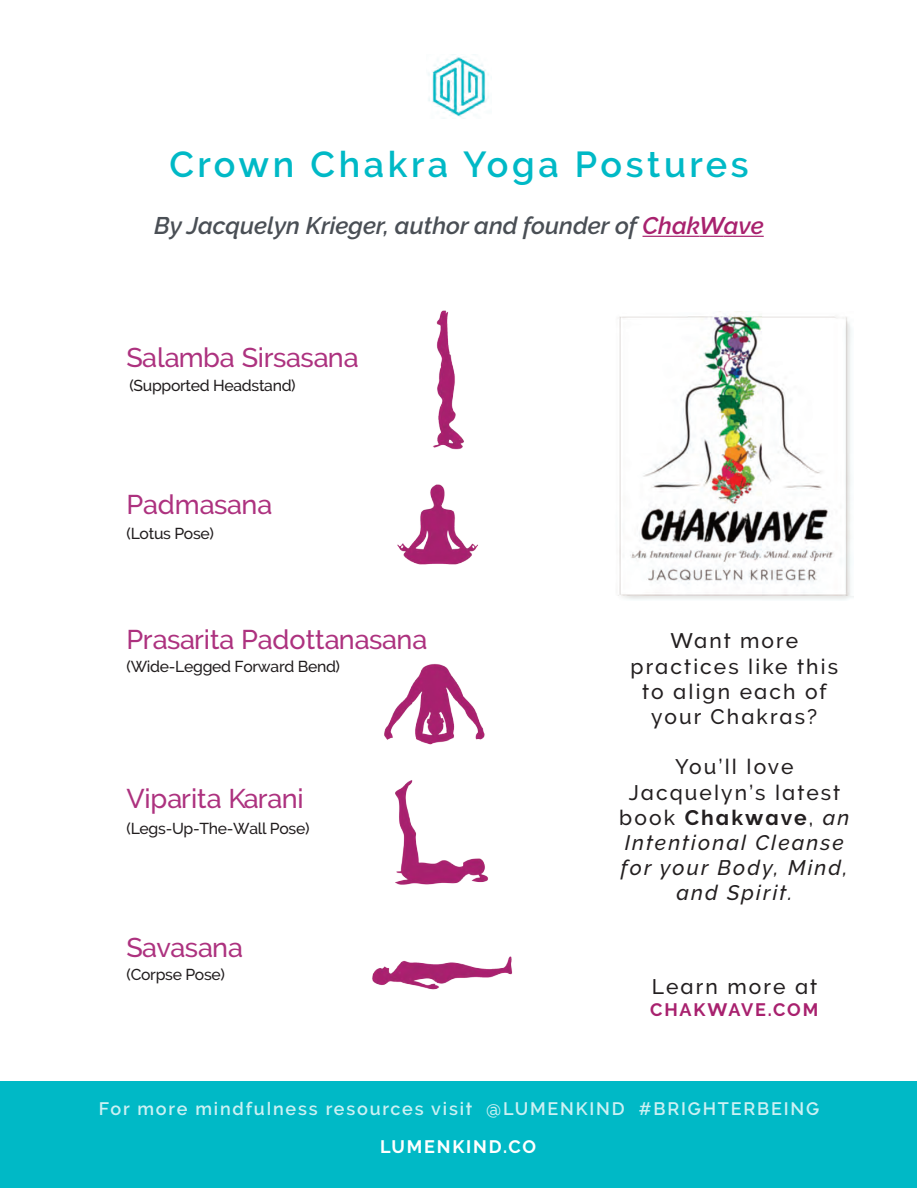
<style>
.page{position:relative;width:918px;height:1188px;background:#fff}
.page>*{position:absolute;margin:0;border:0;box-sizing:border-box;transform-origin:0 0}
.t1{font:600 36px "Raleway";letter-spacing:.1em;color:#00b9c6}
.t2{font:500 27px "Raleway";letter-spacing:-.01em;color:#ad327f}
.t3{font:italic 600 24px "Raleway";color:#4a4f55}
.t4{font:italic 500 21px/25.2px "Raleway";letter-spacing:.1em;color:#231f20;text-align:center}
.t5{font:500 21px/25.2px "Raleway";letter-spacing:.1em;color:#231f20;text-align:center}
.t6{font:600 18px "Raleway";letter-spacing:.1em;color:rgb(255 255 255/.8)}
.t7{font:700 18px "Raleway";letter-spacing:.1em;color:#fff}
.t8{font:700 18px "Raleway";letter-spacing:.1em;color:#a8216e}
.t9{font:500 15.75px "Raleway";letter-spacing:-.02em;color:#211d1e}
.s1{color:#a8216e}
.s2{font-style:normal}
.s3{font-weight:700;font-style:normal}
</style>
<div class="page">
<img style="left:428px;top:54px;width:61px;height:65px">
<img style="left:397px;top:484px;width:81px;height:81px">
<img style="left:432px;top:310px;width:32px;height:140px">
<img style="left:384px;top:663px;width:101px;height:82px">
<img style="left:395px;top:780px;width:94px;height:105px">
<img style="left:372px;top:956px;width:141px;height:34px">
<div style="left:0;top:1082px;width:917px;height:106px;background:#00b9c6"></div>
<hr style="left:643px;top:236px;width:57px;height:1px;background:#a8216e">
<svg style="left:700px;top:236px;width:24px;height:1px"></svg>
<hr style="left:724px;top:236px;width:40px;height:1px;background:#a8216e">
<img style="left:618px;top:311px;width:236px;height:289px">
<h1 class="t1" style="left:169px;top:144px;width:581px">Crown Chakra Yoga Postures</h1>
<h3 class="t3" style="left:154px;top:212px;width:611px">By Jacquelyn Krieger, author and founder of <span class="s1">ChakWave</span></h3>
<h2 class="t2" style="left:127px;top:342px;width:234px">Salamba Sirsasana</h2>
<p class="t9" style="left:129px;top:377px;width:168px">(Supported Headstand)</p>
<h2 class="t2" style="left:127px;top:489px;width:147px">Padmasana</h2>
<p class="t9" style="left:127px;top:524px;width:89px">(Lotus Pose)</p>
<h2 class="t2" style="left:127px;top:623px;width:302px">Prasarita Padottanasana</h2>
<p class="t9" style="left:127px;top:657px;width:215px">(Wide-Legged Forward Bend)</p>
<h2 class="t2" style="left:127px;top:783px;width:179px">Viparita Karani</h2>
<p class="t9" style="left:127px;top:819px;width:184px">(Legs-Up-The-Wall Pose)</p>
<h2 class="t2" style="left:127px;top:932px;width:118px">Savasana</h2>
<p class="t9" style="left:127px;top:966px;width:100px">(Corpse Pose)</p>
<h3 class="t5" style="left:631px;top:628px;width:209px">Want more practices like this to align each of your Chakras?</h3>
<h3 class="t4" style="left:619px;top:754px;width:232px"><span class="s2">You’ll love<br>Jacquelyn’s latest book</span> <span class="s3">Chakwave</span><span class="s2">,</span> an<br>Intentional Cleanse for your Body, Mind, and Spirit.</h3>
<h3 class="t5" style="left:652px;top:974px;width:167px">Learn more at</h3>
<p class="t8" style="left:650px;top:999px;width:170px">CHAKWAVE.COM</p>
<p class="t6" style="left:99px;top:1099px;width:722px">For more mindfulness resources visit @LUMENKIND #BRIGHTERBEING</p>
<p class="t7" style="left:380px;top:1136px;width:158px">LUMENKIND.CO</p>
</div>
